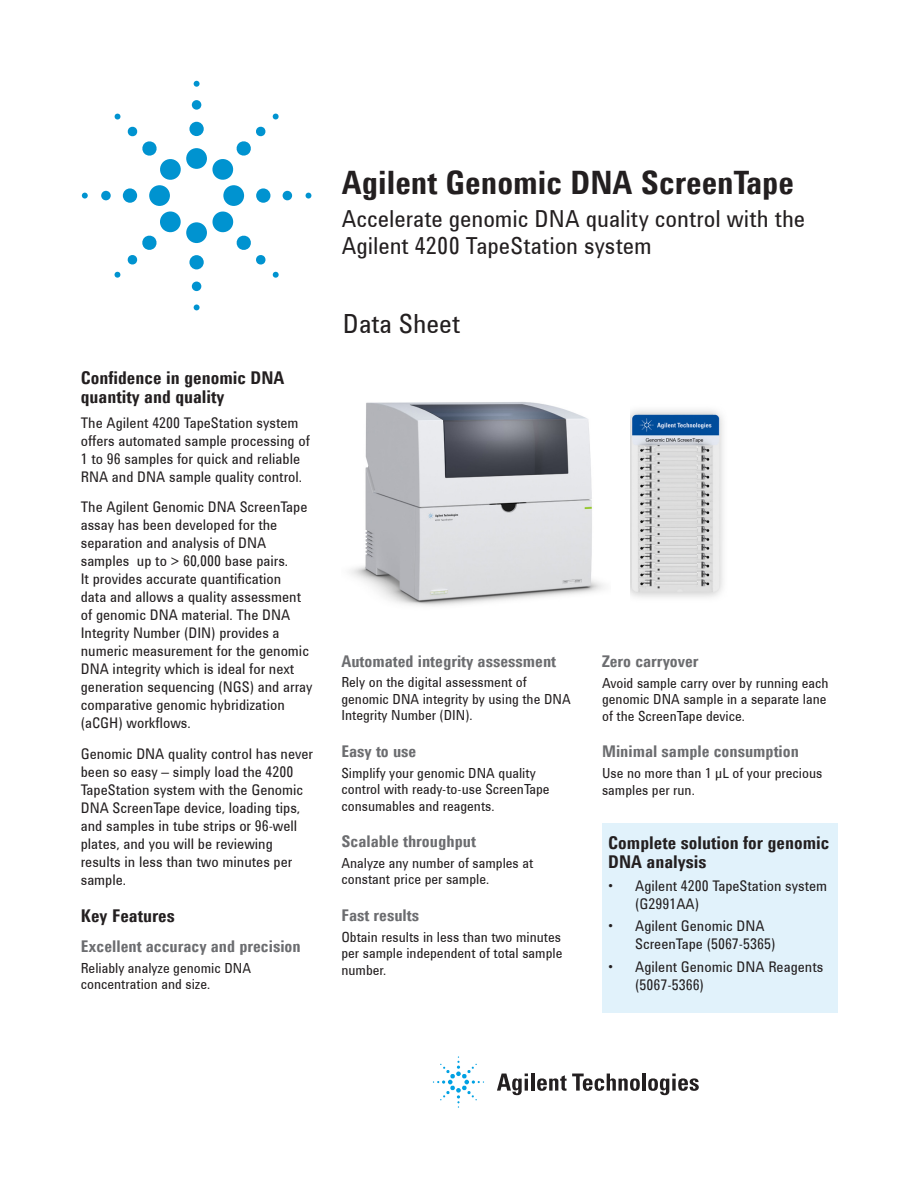
<style>
.page{position:relative;width:918px;height:1188px;background:#fff}
.page>*{position:absolute;margin:0;border:0;box-sizing:border-box;transform-origin:0 0}
.t1{font:700 33px "Agilent Cond TT";color:#231f20}
.Doctype{font:27px "Agilent Cond TT";color:#231f20}
.Subtitle{font:24px/27px "Agilent Cond TT";color:#231f20}
.Subhead_1{font:700 18px/19.5px "Agilent Cond TT";color:#231f20}
.Subhead_2{font:700 16.5px "Agilent Cond TT";color:#6c6d70}
.Body_copy{font:15px/18px "Agilent Cond TT";color:#231f20}
.Body_copy-2{font:14.25px/16.5px "Agilent Cond TT";color:#231f20}
</style>
<div class="page">
<div style="left:186px;top:148px;width:21px;height:21px;background:#0093d0;border-radius:50%"></div>
<div style="left:189px;top:122px;width:15px;height:14px;background:#0093d0;border-radius:50%"></div>
<div style="left:192px;top:100px;width:9px;height:10px;background:#0093d0;border-radius:50%"></div>
<svg style="left:194px;top:81px;width:6px;height:6px"></svg>
<div style="left:223px;top:185px;width:21px;height:21px;background:#0093d0;border-radius:50%"></div>
<div style="left:256px;top:188px;width:14px;height:15px;background:#0093d0;border-radius:50%"></div>
<div style="left:283px;top:191px;width:9px;height:9px;background:#0093d0;border-radius:50%"></div>
<svg style="left:306px;top:193px;width:5px;height:6px"></svg>
<div style="left:186px;top:222px;width:21px;height:21px;background:#0093d0;border-radius:50%"></div>
<div style="left:189px;top:255px;width:15px;height:14px;background:#0093d0;border-radius:50%"></div>
<div style="left:192px;top:282px;width:9px;height:9px;background:#0093d0;border-radius:50%"></div>
<svg style="left:194px;top:305px;width:6px;height:5px"></svg>
<div style="left:149px;top:185px;width:21px;height:21px;background:#0093d0;border-radius:50%"></div>
<div style="left:123px;top:188px;width:14px;height:15px;background:#0093d0;border-radius:50%"></div>
<div style="left:101px;top:191px;width:10px;height:9px;background:#0093d0;border-radius:50%"></div>
<svg style="left:82px;top:193px;width:6px;height:6px"></svg>
<svg style="left:212px;top:126px;width:54px;height:54px"></svg>
<svg style="left:272px;top:113px;width:7px;height:7px"></svg>
<svg style="left:212px;top:211px;width:54px;height:54px"></svg>
<svg style="left:272px;top:271px;width:7px;height:7px"></svg>
<svg style="left:127px;top:211px;width:54px;height:54px"></svg>
<svg style="left:114px;top:271px;width:7px;height:7px"></svg>
<svg style="left:127px;top:126px;width:54px;height:54px"></svg>
<svg style="left:114px;top:113px;width:7px;height:7px"></svg>
<svg style="left:497px;top:1074px;width:31px;height:21px"></svg>
<hr style="left:531px;top:1074px;width:4px;height:17px;background:#231f20">
<svg style="left:537px;top:1074px;width:103px;height:17px"></svg>
<hr style="left:642px;top:1074px;width:4px;height:17px;background:#231f20">
<svg style="left:648px;top:1074px;width:51px;height:21px"></svg>
<svg style="left:433px;top:1056px;width:51px;height:52px"></svg>
<div style="left:602px;top:823px;width:235px;height:189px;background:#e1f2fb"></div>
<img style="left:350px;top:402px;width:254px;height:204px">
<img style="left:631px;top:410px;width:92px;height:188px">
<p class="Subhead_1" style="left:81px;top:367px;width:205px">Confidence in genomic DNA quantity and quality</p>
<p class="Body_copy" style="left:81px;top:413px;width:231px">The Agilent 4200 TapeStation system offers automated sample processing of 1 to 96 samples for quick and reliable RNA and DNA sample quality control.</p>
<p class="Body_copy" style="left:81px;top:498px;width:233px">The Agilent Genomic DNA ScreenTape assay has been developed for the separation and analysis of DNA samples up to &gt; 60,000 base pairs.<br>It provides accurate quantification<br>data and allows a quality assessment of genomic DNA material. The DNA Integrity Number (DIN) provides a numeric measurement for the genomic DNA integrity which is ideal for next generation sequencing (NGS) and array comparative genomic hybridization (aCGH) workflows.</p>
<p class="Body_copy" style="left:81px;top:744px;width:234px">Genomic DNA quality control has never been so easy – simply load the 4200<br>TapeStation system with the Genomic<br>DNA ScreenTape device, loading tips, and samples in tube strips or 96-well plates, and you will be reviewing results in less than two minutes per sample.</p>
<p class="Subhead_1" style="left:81px;top:905px;width:96px">Key Features</p>
<p class="Subhead_2" style="left:81px;top:934px;width:222px">Excellent accuracy and precision</p>
<p class="Body_copy-2" style="left:81px;top:959px;width:172px">Reliably analyze genomic DNA concentration and size.</p>
<p class="t1" style="left:342px;top:157px;width:454px">Agilent Genomic DNA ScreenTape</p>
<p class="Subtitle" style="left:342px;top:205px;width:465px">Accelerate genomic DNA quality control with the<br>Agilent 4200 TapeStation system</p>
<p class="Doctype" style="left:343px;top:303px;width:119px">Data Sheet</p>
<p class="Subhead_2" style="left:341px;top:648px;width:216px">Automated integrity assessment</p>
<p class="Body_copy-2" style="left:341px;top:674px;width:231px">Rely on the digital assessment of genomic DNA integrity by using the DNA<br>Integrity Number (DIN).</p>
<p class="Subhead_2" style="left:341px;top:739px;width:76px">Easy to use</p>
<p class="Body_copy-2" style="left:341px;top:764px;width:210px">Simplify your genomic DNA quality control with ready-to-use ScreenTape consumables and reagents.</p>
<p class="Subhead_2" style="left:341px;top:829px;width:136px">Scalable throughput</p>
<p class="Body_copy-2" style="left:341px;top:854px;width:193px">Analyze any number of samples at constant price per sample.</p>
<p class="Subhead_2" style="left:341px;top:903px;width:79px">Fast results</p>
<p class="Body_copy-2" style="left:341px;top:928px;width:222px;text-align:justify">Obtain results in less than two minutes per sample independent of total sample number.</p>
<p class="Subhead_2" style="left:602px;top:649px;width:98px">Zero carryover</p>
<p class="Body_copy-2" style="left:602px;top:674px;width:228px">Avoid sample carry over by running each genomic DNA sample in a separate lane of the ScreenTape device.</p>
<p class="Subhead_2" style="left:602px;top:739px;width:198px">Minimal sample consumption</p>
<p class="Body_copy-2" style="left:602px;top:764px;width:222px">Use no more than 1 μL of your precious samples per run.</p>
<p class="Subhead_1" style="left:608px;top:832px;width:223px">Complete solution for genomic<br>DNA analysis</p>
<p class="Body_copy" style="left:635px;top:876px;width:193px;text-indent:-27px">• Agilent 4200 TapeStation system (G2991AA)</p>
<p class="Body_copy" style="left:635px;top:917px;width:142px;text-indent:-27px">• Agilent Genomic DNA<br>ScreenTape (5067-5365)</p>
<p class="Body_copy" style="left:635px;top:957px;width:190px;text-indent:-27px">• Agilent Genomic DNA Reagents (5067-5366)</p>
</div>
